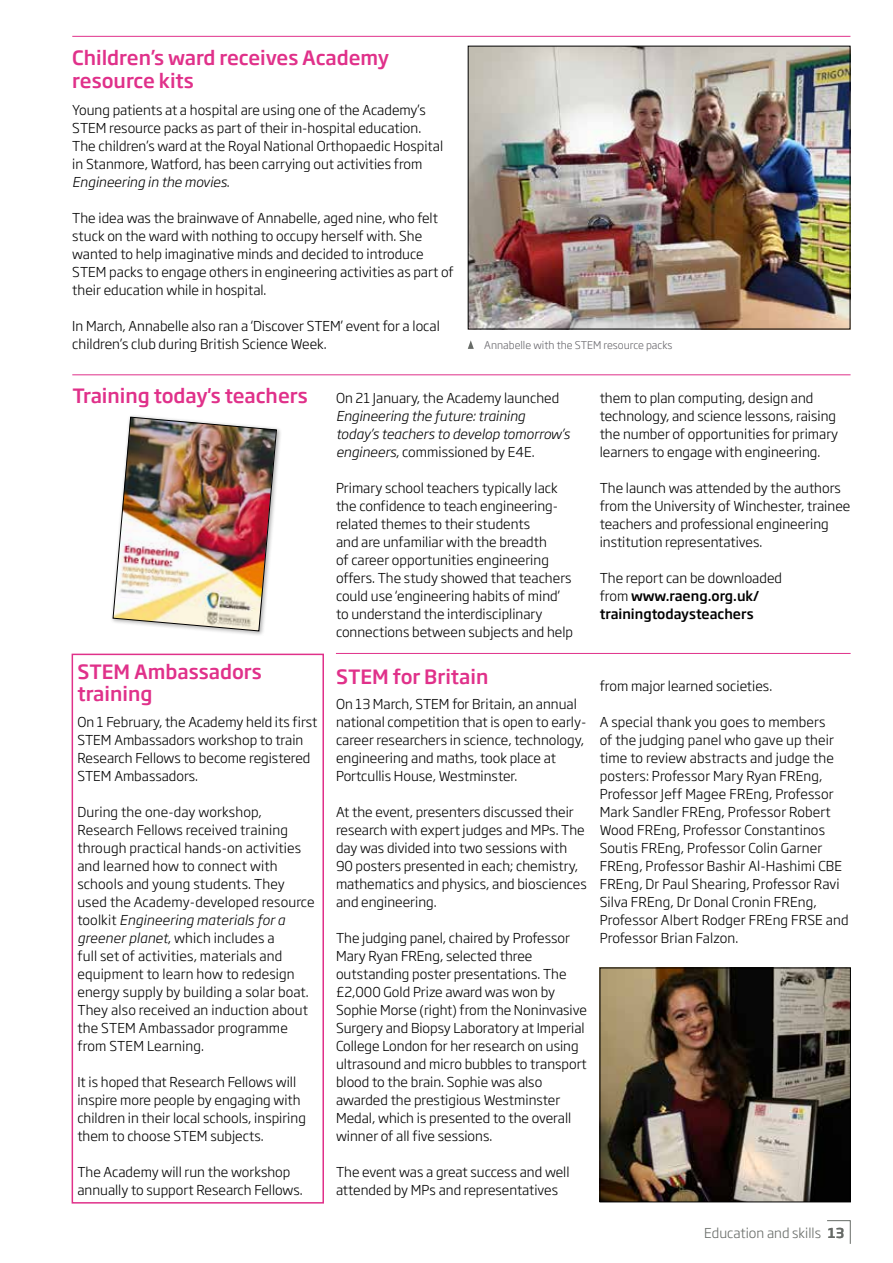
<style>
.page{position:relative;width:893px;height:1263px;background:#fff}
.page>*{position:absolute;margin:0;border:0;box-sizing:border-box;transform-origin:0 0}
.t1{font:500 19.5px/22.5px "Soho Gothic Pro";color:#e0318a}
.t2{font:300 13.5px/18px "Soho Gothic Pro";color:#000}
.t3{font:italic 300 13.5px/18px "Soho Gothic Pro";color:#000}
.t4{font:500 13.5px/18px "Soho Gothic Pro";color:#000}
.t5{font:300 13.5px "Soho Gothic Pro";color:#676b67}
.t6{font:300 10.5px "Soho Gothic Pro";color:#66656a}
.s1{font-style:italic}
.s2{font-style:normal}
.s3{font-weight:300}
.s4{font-weight:500}
</style>
<div class="page">
<svg style="left:827px;top:1220px;width:24px;height:24px"></svg>
<hr style="left:72px;top:375px;width:778px;height:1px;background:#e0318a">
<hr style="left:336px;top:653px;width:515px;height:1px;background:#e0318a">
<div style="left:110px;top:414px;width:173px;height:223px;background:#000;opacity:.3"></div>
<img style="left:113px;top:417px;width:164px;height:214px">
<img style="left:470px;top:48px;width:378px;height:279px">
<div style="left:72px;top:654px;width:252px;height:549px;border:2px solid #e0318a"></div>
<svg style="left:468px;top:340px;width:6px;height:9px"></svg>
<hr style="left:72px;top:36px;width:778px;height:1px;background:#e0318a">
<img style="left:602px;top:970px;width:246px;height:230px">
<div style="left:600px;top:968px;width:250px;height:234px;border:1px solid #000"></div>
<h1 class="t1" style="left:72px;top:45px;width:318px">Children’s ward receives Academy resource kits</h1>
<p class="t2" style="left:72px;top:100px;width:372px">Young patients at a hospital are using one of the Academy’s STEM resource packs as part of their in-hospital education.<br>The children’s ward at the Royal National Orthopaedic Hospital in Stanmore, Watford, has been carrying out activities from <span class="s1">Engineering in the movies</span>.</p>
<p class="t2" style="left:72px;top:208px;width:383px">The idea was the brainwave of Annabelle, aged nine, who felt stuck on the ward with nothing to occupy herself with. She wanted to help imaginative minds and decided to introduce STEM packs to engage others in engineering activities as part of their education while in hospital.</p>
<p class="t2" style="left:72px;top:316px;width:369px">In March, Annabelle also ran a ‘Discover STEM’ event for a local children’s club during British Science Week.</p>
<p class="t6" style="left:484px;top:337px;width:190px">Annabelle with the STEM resource packs</p>
<h1 class="t1" style="left:72px;top:383px;width:237px">Training today's teachers</h1>
<p class="t2" style="left:336px;top:388px;width:225px">On 21 January, the Academy launched</p>
<p class="t3" style="left:336px;top:406px;width:235px">Engineering the future: training today’s teachers to develop tomorrow’s engineers<span class="s2">, commissioned by E4E.</span></p>
<p class="t2" style="left:336px;top:478px;width:239px">Primary school teachers typically lack the confidence to teach engineering&shy;related themes to their students<br>and are unfamiliar with the breadth<br>of career opportunities engineering offers. The study showed that teachers could use ‘engineering habits of mind’ to understand the interdisciplinary connections between subjects and help</p>
<h1 class="t1" style="left:77px;top:659px;width:186px">STEM Ambassadors training</h1>
<p class="t2" style="left:77px;top:712px;width:242px">On 1 February, the Academy held its first STEM Ambassadors workshop to train Research Fellows to become registered STEM Ambassadors.</p>
<p class="t2" style="left:77px;top:802px;width:239px">During the one-day workshop, Research Fellows received training through practical hands-on activities and learned how to connect with schools and young students. They used the Academy-developed resource toolkit <span class="s1">Engineering materials for a greener planet</span>, which includes a<br>full set of activities, materials and equipment to learn how to redesign energy supply by building a solar boat.<br>They also received an induction about the STEM Ambassador programme from STEM Learning.</p>
<p class="t2" style="left:77px;top:1072px;width:230px">It is hoped that Research Fellows will inspire more people by engaging with children in their local schools, inspiring them to choose STEM subjects.</p>
<p class="t2" style="left:77px;top:1162px;width:227px">The Academy will run the workshop annually to support Research Fellows.</p>
<h1 class="t1" style="left:336px;top:665px;width:154px">STEM for Britain</h1>
<p class="t2" style="left:336px;top:694px;width:252px">On 13 March, STEM for Britain, an annual national competition that is open to early&shy;career researchers in science, technology, engineering and maths, took place at Portcullis House, Westminster.</p>
<p class="t2" style="left:336px;top:802px;width:252px">At the event, presenters discussed their research with expert judges and MPs. The day was divided into two sessions with 90 posters presented in each; chemistry, mathematics and physics, and biosciences and engineering.</p>
<p class="t2" style="left:336px;top:928px;width:252px">The judging panel, chaired by Professor Mary Ryan FREng, selected three outstanding poster presentations. The £2,000 Gold Prize award was won by Sophie Morse (right) from the Noninvasive Surgery and Biopsy Laboratory at Imperial College London for her research on using ultrasound and micro bubbles to transport blood to the brain. Sophie was also awarded the prestigious Westminster Medal, which is presented to the overall winner of all five sessions.</p>
<p class="t2" style="left:336px;top:1162px;width:235px">The event was a great success and well attended by MPs and representatives</p>
<p class="t2" style="left:600px;top:388px;width:240px">them to plan computing, design and technology, and science lessons, raising the number of opportunities for primary learners to engage with engineering.</p>
<p class="t2" style="left:600px;top:478px;width:252px">The launch was attended by the authors from the University of Winchester, trainee teachers and professional engineering institution representatives.</p>
<p class="t4" style="left:600px;top:568px;width:184px"><span class="s3">The report can be downloaded from</span> www.raeng.org.uk/ trainingtodaysteachers</p>
<p class="t2" style="left:600px;top:676px;width:174px">from major learned societies.</p>
<p class="t2" style="left:600px;top:712px;width:251px">A special thank you goes to members<br>of the judging panel who gave up their time to review abstracts and judge the posters: Professor Mary Ryan FREng, Professor Jeff Magee FREng, Professor Mark Sandler FREng, Professor Robert Wood FREng, Professor Constantinos Soutis FREng, Professor Colin Garner FREng, Professor Bashir Al-Hashimi CBE FREng, Dr Paul Shearing, Professor Ravi Silva FREng, Dr Donal Cronin FREng, Professor Albert Rodger FREng FRSE and Professor Brian Falzon.</p>
<p class="t5" style="left:704px;top:1222px;width:141px">Education and skills <span class="s4">13</span></p>
</div>
